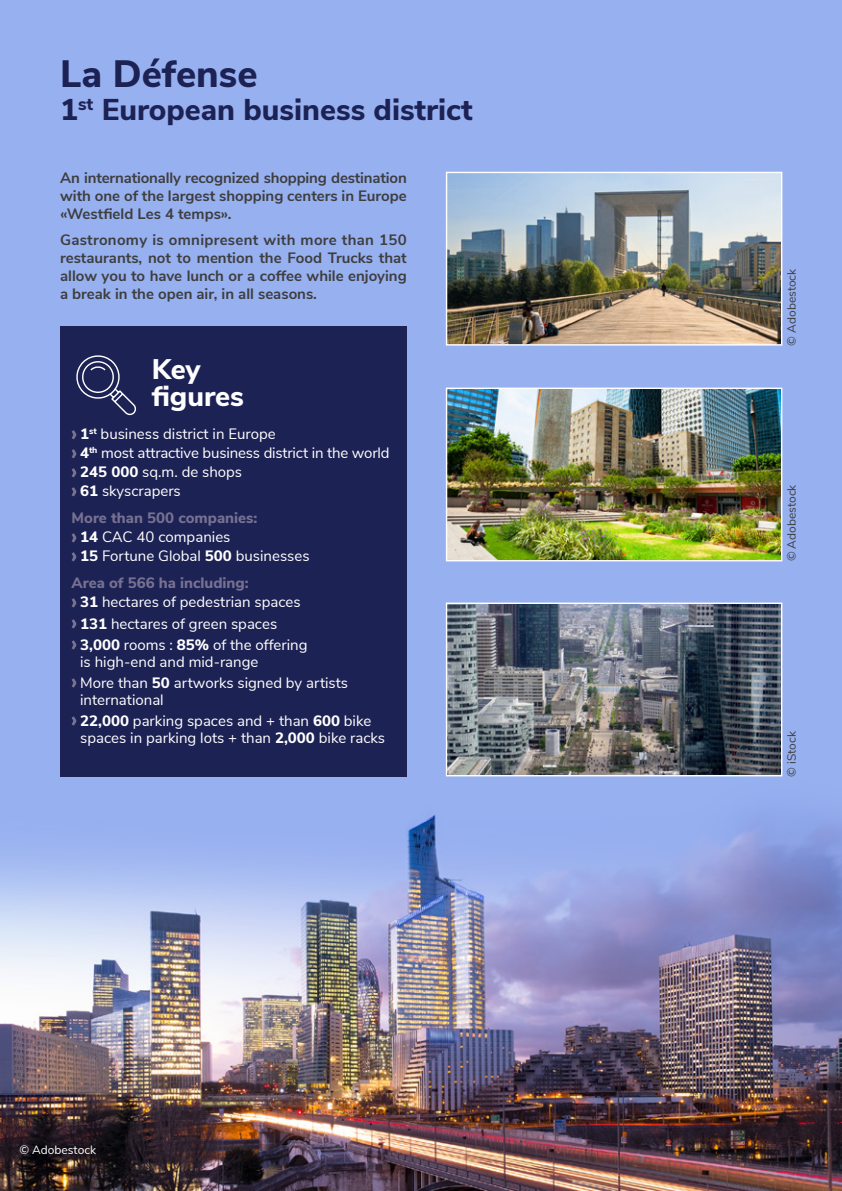
<style>
.page{position:relative;width:842px;height:1191px;background:#fff}
.page>*{position:absolute;margin:0;border:0;box-sizing:border-box;transform-origin:0 0}
.t1{font:800 38px "Nunito Sans";color:#1d2254}
.t2{font:800 30px "Nunito Sans";color:#1d2254}
.t3{font:800 28.2px/26.8px "Nunito Sans";letter-spacing:-.005em;color:#fff}
.t4{font:15px/19px "Nunito Sans";color:#fff}
.t5{font:700 15px/18px "Nunito Sans";color:#3e3e3f;text-align:justify}
.t6{font:12px "Nunito Sans";color:#3e3e3f}
.t7{font:12px "Nunito Sans";color:#fff}
.s1{font-weight:800}
.s2{font-weight:800;color:#777292}
</style>
<div class="page">
<img style="left:0;top:0;width:842px;height:1191px">
<div style="left:60px;top:327px;width:347px;height:450px;background:#1d2254"></div>
<svg style="left:72px;top:430px;width:4px;height:9px"></svg>
<svg style="left:72px;top:449px;width:4px;height:9px"></svg>
<svg style="left:72px;top:468px;width:4px;height:9px"></svg>
<svg style="left:72px;top:487px;width:4px;height:9px"></svg>
<svg style="left:72px;top:533px;width:4px;height:9px"></svg>
<svg style="left:72px;top:552px;width:4px;height:9px"></svg>
<svg style="left:72px;top:598px;width:4px;height:9px"></svg>
<svg style="left:72px;top:619px;width:4px;height:9px"></svg>
<svg style="left:72px;top:640px;width:4px;height:9px"></svg>
<svg style="left:72px;top:678px;width:4px;height:9px"></svg>
<svg style="left:72px;top:716px;width:4px;height:9px"></svg>
<img style="left:448px;top:174px;width:332px;height:169px">
<div style="left:446px;top:172px;width:336px;height:173px;border:1px solid #fff"></div>
<img style="left:448px;top:389px;width:332px;height:170px">
<div style="left:446px;top:387px;width:336px;height:174px;border:1px solid #fff"></div>
<img style="left:448px;top:604px;width:332px;height:170px">
<div style="left:446px;top:602px;width:336px;height:174px;border:1px solid #fff"></div>
<svg style="left:76px;top:355px;width:60px;height:60px"></svg>
<h1 class="t1" style="left:60px;top:46px;width:199px">La Défense</h1>
<h2 class="t2" style="left:60px;top:87px;width:414px">1<sup>st</sup> European business district</h2>
<p class="t5" style="left:60px;top:168px;width:348px">An internationally recognized shopping destination with one of the largest shopping centers in Europe «Westfield Les 4 temps».</p>
<p class="t5" style="left:60px;top:230px;width:348px">Gastronomy is omnipresent with more than 150 restaurants, not to mention the Food Trucks that allow you to have lunch or a coffee while enjoying a break in the open air, in all seasons.</p>
<h3 class="t3" style="left:152px;top:355px;width:94px">Key figures</h3>
<p class="t4" style="left:80px;top:424px;width:311px"><span class="s1">1</span><sup>st</sup> business district in Europe<br><span class="s1">4</span><sup>th</sup> most attractive business district in the world<br><span class="s1">245 000</span> sq.m. de shops<br><span class="s1">61</span> skyscrapers</p>
<p class="t4" style="left:80px;top:508px;width:231px;text-indent:-9px"><span class="s2">More than 500 companies:<br></span><span class="s1">14</span> CAC 40 companies<br><span class="s1">15</span> Fortune Global <span class="s1">500</span> businesses</p>
<p class="t4" style="left:80px;top:573px;width:222px;text-indent:-9px"><span class="s2">Area of 566 ha including:<br></span><span class="s1">31</span> hectares of pedestrian spaces</p>
<p class="t4" style="left:80px;top:612px;width:229px;line-height:21px"><span class="s1">131</span> hectares of green spaces<br><span class="s1">3,000</span> rooms : <span class="s1">85%</span> of the offering</p>
<p class="t4" style="left:80px;top:650px;width:269px;line-height:21px">is high-end and mid-range<br>More than <span class="s1">50</span> artworks signed by artists</p>
<p class="t4" style="left:80px;top:688px;width:293px;line-height:21px">international<br><span class="s1">22,000</span> parking spaces and + than <span class="s1">600</span> bike</p>
<p class="t4" style="left:80px;top:727px;width:306px">spaces in parking lots + than <span class="s1">2,000</span> bike racks</p>
<p class="t7" style="left:19px;top:1141px;width:78px">© Adobestock</p>
<p class="t6" style="left:783px;top:345px;width:78px;rotate:-90deg">© Adobestock</p>
<p class="t6" style="left:783px;top:561px;width:78px;rotate:-90deg">© Adobestock</p>
<p class="t6" style="left:783px;top:777px;width:47px;rotate:-90deg">© iStock</p>
</div>
